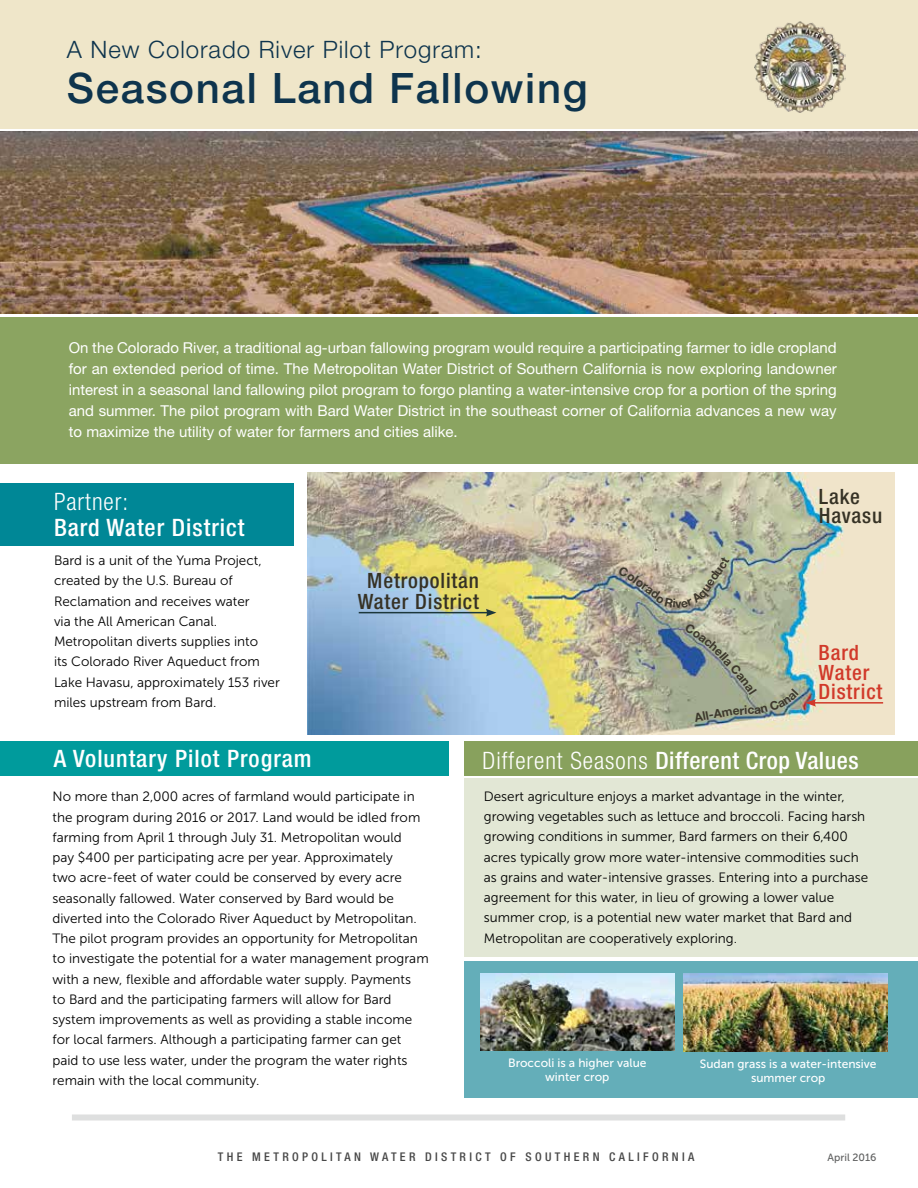
<style>
.page{position:relative;width:918px;height:1188px;background:#fff}
.page>*{position:absolute;margin:0;border:0;box-sizing:border-box;transform-origin:0 0}
.t1{font:500 42px "Helvetica Neue";letter-spacing:.04em;color:#0e344d}
.t2{font:500 condensed 24px "Helvetica Neue";letter-spacing:.04em;color:#fff}
.t3{font:500 condensed 24px "Helvetica Neue";letter-spacing:.02em;color:#fff}
.t4{font:300 24px "Helvetica Neue";letter-spacing:.04em;color:#0e344d}
.t5{font:300 condensed 24px "Helvetica Neue";letter-spacing:.04em;color:#fff}
.t6{font:500 condensed 21.15px/20.4px "Helvetica Neue";letter-spacing:.04em;color:#363225;text-align:center}
.t7{font:500 condensed 21.15px/19.5px "Helvetica Neue";letter-spacing:.04em;color:#d1392a}
.t8{font:15px/21px "Helvetica Neue";color:#fff;text-align:justify}
.t9{font:13.5px/20.2px "Museo Sans 300";color:#000}
.t10{font:12px/14.4px "Museo Sans 500";color:#fff;text-align:center}
.t11{font:500 condensed 12px "Helvetica Neue";letter-spacing:.28em;color:#474747}
.t12{font:700 12px "Helvetica Neue";color:#3d382c}
.t13{font:10.5px "Museo Sans 500";color:#5f6060}
.s1{font-weight:300}
</style>
<div class="page">
<div style="left:0;top:318px;width:918px;height:146px;background:#8ba461"></div>
<div style="left:0;top:483px;width:294px;height:63px;background:#008796"></div>
<div style="left:465px;top:961px;width:453px;height:136px;background:#64aeb9"></div>
<div style="left:465px;top:779px;width:453px;height:178px;background:#e2e7d5"></div>
<div style="left:0;top:741px;width:448px;height:35px;background:#009b9c"></div>
<div style="left:464px;top:741px;width:454px;height:35px;background:#88a15d"></div>
<div style="left:0;top:0;width:918px;height:128px;background:#efe6c9"></div>
<img style="left:755px;top:21px;width:91px;height:91px">
<div style="left:72px;top:1114px;width:773px;height:6px;background:#dedfdf"></div>
<img style="left:0;top:132px;width:918px;height:181px">
<img style="left:308px;top:472px;width:586px;height:262px">
<img style="left:683px;top:973px;width:205px;height:78px">
<img style="left:480px;top:974px;width:194px;height:77px">
<hr style="left:359px;top:612px;width:129px;height:1px;background:#1c373b">
<svg style="left:486px;top:609px;width:10px;height:7px"></svg>
<hr style="left:814px;top:702px;width:69px;height:2px;background:#d1392a">
<svg style="left:805px;top:699px;width:11px;height:8px"></svg>
<svg style="left:618px;top:567px;width:11px;height:11px"></svg>
<svg style="left:655px;top:556px;width:75px;height:52px;background:#b6b69f"></svg>
<img style="left:684px;top:623px;width:115px;height:99px">
<h2 class="t4" style="left:67px;top:35px;width:417px">A New Colorado River Pilot Program:</h2>
<h1 class="t1" style="left:67px;top:63px;width:522px">Seasonal Land Fallowing</h1>
<p class="t8" style="left:69px;top:337px;width:769px">On the Colorado River, a traditional ag-urban fallowing program would require a participating farmer to idle cropland for an extended period of time. The Metropolitan Water District of Southern California is now exploring landowner interest in a seasonal land fallowing pilot program to forgo planting a water-intensive crop for a portion of the spring and summer. The pilot program with Bard Water District in the southeast corner of California advances a new way to maximize the utility of water for farmers and cities alike.</p>
<h2 class="t5" style="left:54px;top:488px;width:76px">Partner:</h2>
<h2 class="t2" style="left:54px;top:514px;width:192px">Bard Water District</h2>
<p class="t9" style="left:54px;top:551px;width:227px">Bard is a unit of the Yuma Project, created by the U.S. Bureau of<br>Reclamation and receives water<br>via the All American Canal.<br>Metropolitan diverts supplies into<br>its Colorado River Aqueduct from<br>Lake Havasu, approximately 153 river miles upstream from Bard.</p>
<h3 class="t6" style="left:358px;top:570px;width:123px">Metropolitan<br>Water District</h3>
<p class="t12" style="left:633px;top:568px;width:38px;rotate:35deg">olorad</p>
<h3 class="t6" style="left:819px;top:486px;width:65px;line-height:19.4px;text-align:left">Lake<br>Havasu</h3>
<h3 class="t7" style="left:819px;top:642px;width:65px">Bard<br>Water<br>District</h3>
<h2 class="t2" style="left:54px;top:744px;width:259px">A Voluntary Pilot Program</h2>
<h2 class="t3" style="left:483px;top:747px;width:378px"><span class="s1">Different Seasons</span> Different Crop Values</h2>
<p class="t9" style="left:53px;top:787px;width:378px">No more than 2,000 acres of farmland would participate in the program during 2016 or 2017. Land would be idled from farming from April 1 through July 31. Metropolitan would<br>pay $400 per participating acre per year. Approximately<br>two acre-feet of water could be conserved by every acre seasonally fallowed. Water conserved by Bard would be diverted into the Colorado River Aqueduct by Metropolitan.<br>The pilot program provides an opportunity for Metropolitan to investigate the potential for a water management program with a new, flexible and affordable water supply. Payments<br>to Bard and the participating farmers will allow for Bard system improvements as well as providing a stable income for local farmers. Although a participating farmer can get paid to use less water, under the program the water rights remain with the local community.</p>
<p class="t9" style="left:484px;top:786px;width:386px">Desert agriculture enjoys a market advantage in the winter, growing vegetables such as lettuce and broccoli. Facing harsh growing conditions in summer, Bard farmers on their 6,400 acres typically grow more water-intensive commodities such as grains and water-intensive grasses. Entering into a purchase agreement for this water, in lieu of growing a lower value summer crop, is a potential new water market that Bard and Metropolitan are cooperatively exploring.</p>
<p class="t10" style="left:508px;top:1055px;width:140px">Broccoli is a higher value winter crop</p>
<p class="t10" style="left:700px;top:1057px;width:178px">Sudan grass is a water-intensive summer crop</p>
<p class="t11" style="left:218px;top:1149px;width:478px">THE METROPOLITAN WATER DISTRICT OF SOUTHERN CALIFORNIA</p>
<p class="t13" style="left:828px;top:1151px;width:50px">April 2016</p>
</div>
